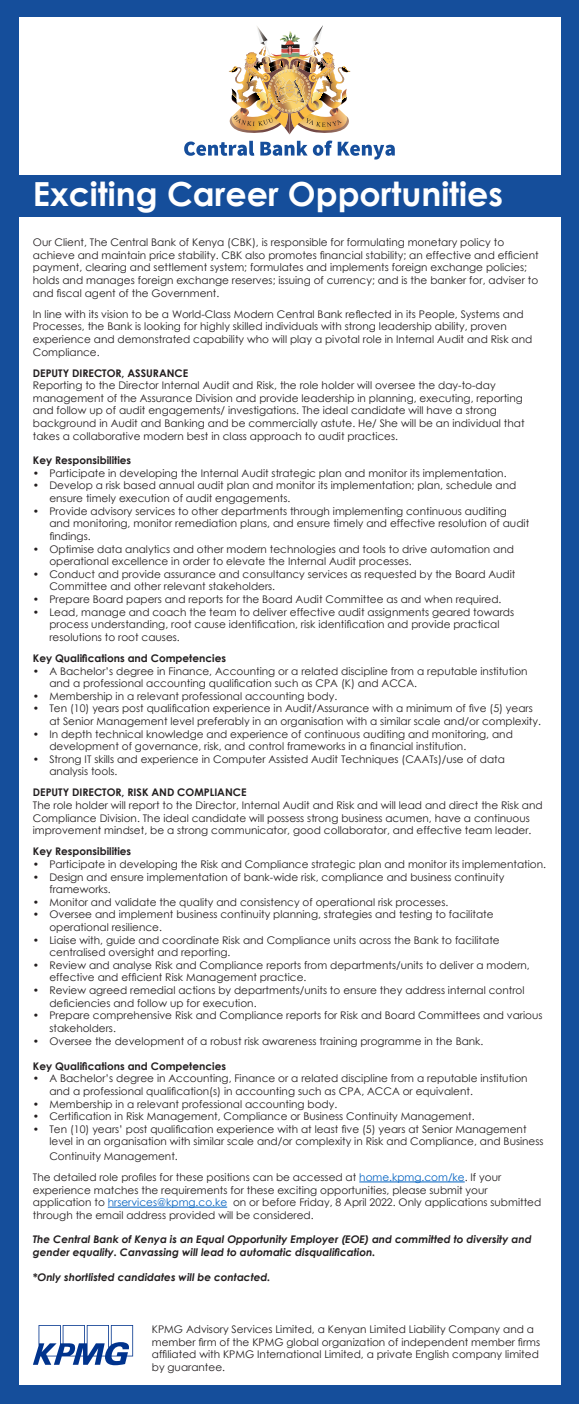
<style>
.page{position:relative;width:579px;height:1404px;background:#fff}
.page>*{position:absolute;margin:0;border:0;box-sizing:border-box;transform-origin:0 0}
.t1{font:700 33.15px "Century Gothic";color:#fff}
.Body_Text{font:10.5px/12.6px "Century Gothic";color:#231f20}
.Body_Text-2{font:italic 700 10.5px/12.6px "Century Gothic";color:#231f20}
.Sub_header{font:700 10.5px "Century Gothic";color:#231f20}
.s1{color:#0563c1}
</style>
<div class="page">
<div style="left:561px;top:0;width:17px;height:1403px;background:#154e9b"></div>
<div style="left:0;top:0;width:19px;height:1403px;background:#154e9b"></div>
<div style="left:0;top:1385px;width:578px;height:18px;background:#154e9b"></div>
<div style="left:0;top:0;width:578px;height:16px;background:#154e9b"></div>
<div style="left:17px;top:175px;width:547px;height:41px;background:#154e9b"></div>
<img style="left:229px;top:25px;width:122px;height:109px">
<svg style="left:184px;top:141px;width:70px;height:15px"></svg>
<svg style="left:260px;top:140px;width:134px;height:19px"></svg>
<hr style="left:359px;top:1181px;width:105px;height:1px;background:#0563c1">
<hr style="left:108px;top:1206px;width:119px;height:1px;background:#0563c1">
<svg style="left:33px;top:1325px;width:100px;height:39px"></svg>
<p class="t1" style="left:33px;top:168px;width:471px">Exciting Career Opportunities</p>
<p class="Body_Text" style="left:33px;top:236px;width:507px">Our Client, The Central Bank of Kenya (CBK), is responsible for formulating monetary policy to achieve and maintain price stability. CBK also promotes financial stability; an effective and efficient payment, clearing and settlement system; formulates and implements foreign exchange policies; holds and manages foreign exchange reserves; issuing of currency; and is the banker for, adviser to and fiscal agent of the Government.</p>
<p class="Body_Text" style="left:33px;top:307px;width:500px">In line with its vision to be a World-Class Modern Central Bank reflected in its People, Systems and Processes, the Bank is looking for highly skilled individuals with strong leadership ability, proven experience and demonstrated capability who will play a pivotal role in Internal Audit and Risk and Compliance.</p>
<p class="Sub_header" style="left:33px;top:365px;width:157px">DEPUTY DIRECTOR, ASSURANCE</p>
<p class="Body_Text" style="left:33px;top:379px;width:493px">Reporting to the Director Internal Audit and Risk, the role holder will oversee the day-to-day management of the Assurance Division and provide leadership in planning, executing, reporting and follow up of audit engagements/ investigations. The ideal candidate will have a strong background in Audit and Banking and be commercially astute. He/ She will be an individual that takes a collaborative modern best in class approach to audit practices.</p>
<p class="Sub_header" style="left:33px;top:452px;width:100px">Key Responsibilities</p>
<p class="Body_Text" style="left:33px;top:466px;width:475px">• Participate in developing the Internal Audit strategic plan and monitor its implementation.</p>
<p class="Body_Text" style="left:49px;top:479px;width:468px;text-indent:-17px">• Develop a risk based annual audit plan and monitor its implementation; plan, schedule and ensure timely execution of audit engagements.</p>
<p class="Body_Text" style="left:49px;top:504px;width:481px;text-indent:-17px">• Provide advisory services to other departments through implementing continuous auditing and monitoring, monitor remediation plans, and ensure timely and effective resolution of audit findings.</p>
<p class="Body_Text" style="left:49px;top:542px;width:466px;text-indent:-17px">• Optimise data analytics and other modern technologies and tools to drive automation and operational excellence in order to elevate the Internal Audit processes.</p>
<p class="Body_Text" style="left:49px;top:567px;width:467px;text-indent:-17px">• Conduct and provide assurance and consultancy services as requested by the Board Audit<br>Committee and other relevant stakeholders.</p>
<p class="Body_Text" style="left:33px;top:592px;width:470px">• Prepare Board papers and reports for the Board Audit Committee as and when required.</p>
<p class="Body_Text" style="left:49px;top:605px;width:466px;text-indent:-17px">• Lead, manage and coach the team to deliver effective audit assignments geared towards process understanding, root cause identification, risk identification and provide practical resolutions to root causes.</p>
<p class="Sub_header" style="left:33px;top:650px;width:194px">Key Qualifications and Competencies</p>
<p class="Body_Text" style="left:49px;top:664px;width:479px;text-indent:-17px">• A Bachelor’s degree in Finance, Accounting or a related discipline from a reputable institution and a professional accounting qualification such as CPA (K) and ACCA.</p>
<p class="Body_Text" style="left:33px;top:689px;width:306px">• Membership in a relevant professional accounting body.</p>
<p class="Body_Text" style="left:49px;top:702px;width:492px;text-indent:-17px">• Ten (10) years post qualification experience in Audit/Assurance with a minimum of five (5) years at Senior Management level preferably in an organisation with a similar scale and/or complexity.</p>
<p class="Body_Text" style="left:49px;top:727px;width:464px;text-indent:-17px">• In depth technical knowledge and experience of continuous auditing and monitoring, and development of governance, risk, and control frameworks in a financial institution.</p>
<p class="Body_Text" style="left:49px;top:752px;width:456px;text-indent:-17px">• Strong IT skills and experience in Computer Assisted Audit Techniques (CAATs)/use of data analysis tools.</p>
<p class="Sub_header" style="left:33px;top:784px;width:215px">DEPUTY DIRECTOR, RISK AND COMPLIANCE</p>
<p class="Body_Text" style="left:33px;top:798px;width:511px">The role holder will report to the Director, Internal Audit and Risk and will lead and direct the Risk and<br>Compliance Division. The ideal candidate will possess strong business acumen, have a continuous improvement mindset, be a strong communicator, good collaborator, and effective team leader.</p>
<p class="Sub_header" style="left:33px;top:843px;width:100px">Key Responsibilities</p>
<p class="Body_Text" style="left:33px;top:857px;width:514px">• Participate in developing the Risk and Compliance strategic plan and monitor its implementation.</p>
<p class="Body_Text" style="left:49px;top:870px;width:456px;text-indent:-17px">• Design and ensure implementation of bank-wide risk, compliance and business continuity frameworks.</p>
<p class="Body_Text" style="left:33px;top:895px;width:417px">• Monitor and validate the quality and consistency of operational risk processes.</p>
<p class="Body_Text" style="left:49px;top:908px;width:445px;text-indent:-17px">• Oversee and implement business continuity planning, strategies and testing to facilitate operational resilience.</p>
<p class="Body_Text" style="left:49px;top:933px;width:451px;text-indent:-17px">• Liaise with, guide and coordinate Risk and Compliance units across the Bank to facilitate centralised oversight and reporting.</p>
<p class="Body_Text" style="left:49px;top:958px;width:481px;text-indent:-17px">• Review and analyse Risk and Compliance reports from departments/units to deliver a modern, effective and efficient Risk Management practice.</p>
<p class="Body_Text" style="left:49px;top:983px;width:476px;text-indent:-17px">• Review agreed remedial actions by departments/units to ensure they address internal control deficiencies and follow up for execution.</p>
<p class="Body_Text" style="left:49px;top:1008px;width:494px;text-indent:-17px">• Prepare comprehensive Risk and Compliance reports for Risk and Board Committees and various stakeholders.</p>
<p class="Body_Text" style="left:33px;top:1034px;width:452px">• Oversee the development of a robust risk awareness training programme in the Bank.</p>
<p class="Sub_header" style="left:33px;top:1057px;width:194px">Key Qualifications and Competencies</p>
<p class="Body_Text" style="left:49px;top:1071px;width:479px;text-indent:-17px">• A Bachelor’s degree in Accounting, Finance or a related discipline from a reputable institution and a professional qualification(s) in accounting such as CPA, ACCA or equivalent.</p>
<p class="Body_Text" style="left:33px;top:1097px;width:306px">• Membership in a relevant professional accounting body.</p>
<p class="Body_Text" style="left:33px;top:1109px;width:443px">• Certification in Risk Management, Compliance or Business Continuity Management.</p>
<p class="Body_Text" style="left:49px;top:1122px;width:495px;text-indent:-17px">• Ten (10) years’ post qualification experience with at least five (5) years at Senior Management level in an organisation with similar scale and/or complexity in Risk and Compliance, and Business</p>
<p class="Body_Text" style="left:49px;top:1149px;width:130px">Continuity Management.</p>
<p class="Body_Text" style="left:33px;top:1170px;width:509px">The detailed role profiles for these positions can be accessed at <span class="s1">home.kpmg.com/ke</span>. If your experience matches the requirements for these exciting opportunities, please submit your application to <span class="s1">hrservices@kpmg.co.ke</span> on or before Friday, 8 April 2022. Only applications submitted through the email address provided will be considered.</p>
<p class="Body_Text-2" style="left:33px;top:1232px;width:500px">The Central Bank of Kenya is an Equal Opportunity Employer (EOE) and committed to diversity and gender equality. Canvassing will lead to automatic disqualification.</p>
<p class="Body_Text-2" style="left:33px;top:1269px;width:239px">*Only shortlisted candidates will be contacted.</p>
<p class="Body_Text" style="left:152px;top:1322px;width:389px">KPMG Advisory Services Limited, a Kenyan Limited Liability Company and a member firm of the KPMG global organization of independent member firms affiliated with KPMG International Limited, a private English company limited by guarantee.</p>
</div>
